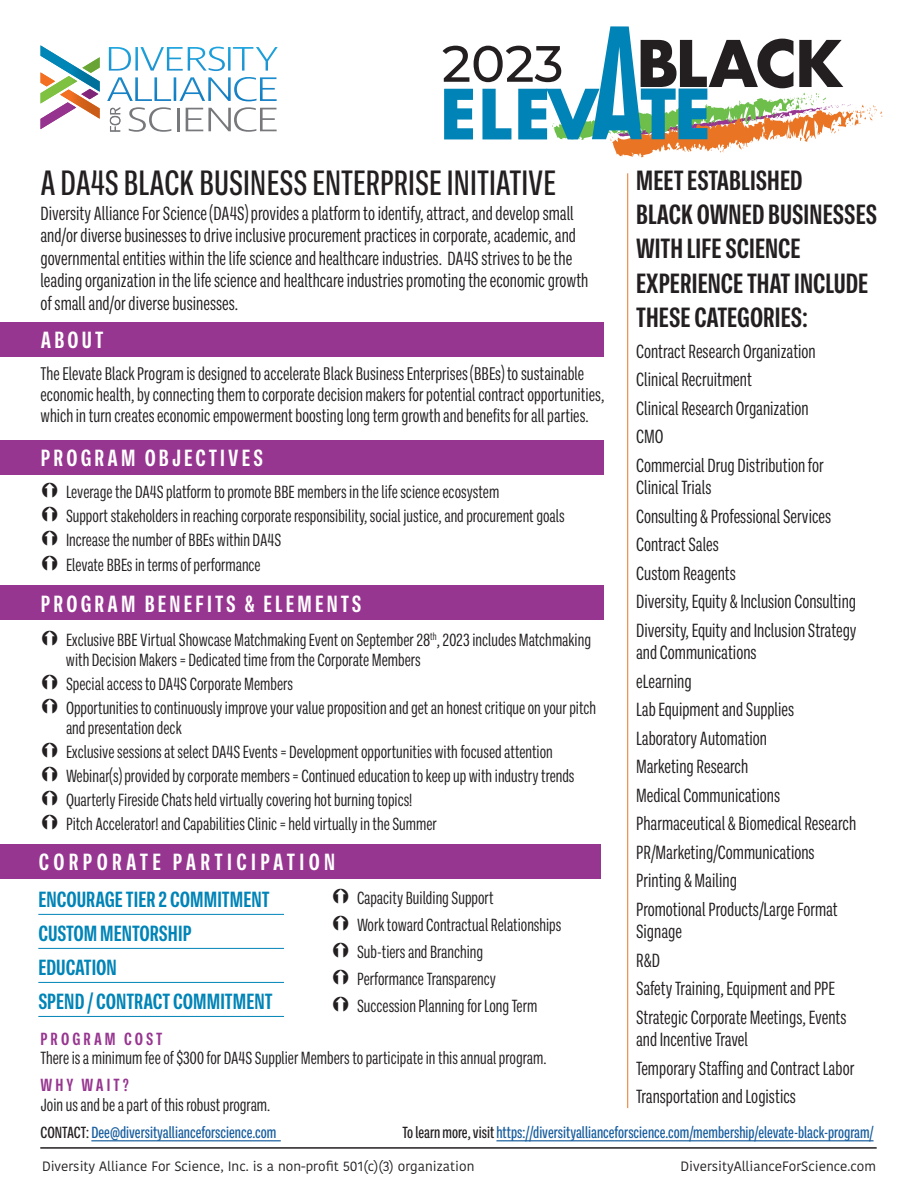
<style>
.page{position:relative;width:918px;height:1188px;background:#fff}
.page>*{position:absolute;margin:0;border:0;box-sizing:border-box;transform-origin:0 0}
.t1{font:500 51px "Montserrat";color:#231f20}
.t2{font:500 condensed 36px "Ballinger X";color:#231f20}
.t3{font:700 condensed 28.5px/34.2px "Ballinger X";color:#231f20}
.t4{font:700 condensed 24px "Ballinger X";letter-spacing:.13em;color:#fff}
.t5{font:700 condensed 24px "Ballinger X";letter-spacing:.18em;color:#fff}
.t6{font:700 condensed 22.5px/34px "Ballinger X";color:#0084b7}
.t7{font:condensed 19.5px/28.5px "Ballinger X";color:#231f20}
.t8{font:condensed 18.75px/21px "Ballinger X";color:#231f20}
.t9{font:condensed 18px/24.2px "Ballinger X";color:#231f20}
.t10{font:700 condensed 18px "Ballinger X";letter-spacing:.17em;color:#973690}
.t11{font:500 condensed 16.5px "Ballinger X";color:#175d9e}
.t12{font:13.5px "Kohinoor Devanagari";color:#231f20}
.s1{color:#231f20}
</style>
<div class="page">
<hr style="left:40px;top:1147px;width:837px;height:2px;background:#231f20">
<svg style="left:444px;top:89px;width:29px;height:50px"></svg>
<svg style="left:482px;top:89px;width:29px;height:50px"></svg>
<svg style="left:518px;top:26px;width:365px;height:132px"></svg>
<div style="left:0;top:585px;width:603px;height:35px;background:#973690"></div>
<hr style="left:91px;top:1140px;width:190px;height:1px;background:#175d9e">
<hr style="left:496px;top:1140px;width:378px;height:1px;background:#175d9e">
<hr style="left:627px;top:173px;width:1px;height:935px;background:#e87424">
<div style="left:0;top:844px;width:601px;height:34px;background:#973690"></div>
<hr style="left:38px;top:914px;width:246px;height:1px;background:#0084b7">
<hr style="left:38px;top:948px;width:246px;height:1px;background:#0084b7">
<hr style="left:38px;top:982px;width:246px;height:1px;background:#0084b7">
<hr style="left:38px;top:1016px;width:246px;height:1px;background:#0084b7">
<div style="left:0;top:322px;width:603px;height:35px;background:#973690"></div>
<div style="left:0;top:440px;width:603px;height:34px;background:#973690"></div>
<svg style="left:129px;top:107px;width:42px;height:25px"></svg>
<hr style="left:177px;top:108px;width:2px;height:23px;background:#76787b">
<svg style="left:186px;top:107px;width:91px;height:25px"></svg>
<svg style="left:110px;top:107px;width:11px;height:25px"></svg>
<svg style="left:107px;top:47px;width:171px;height:54px"></svg>
<svg style="left:40px;top:45px;width:60px;height:84px"></svg>
<h1 class="t1" style="left:442px;top:30px;width:123px">2023</h1>
<h2 class="t2" style="left:40px;top:163px;width:517px">A DA4S BLACK BUSINESS ENTERPRISE INITIATIVE</h2>
<p class="t7" style="left:40px;top:202px;width:549px;line-height:22.5px">Diversity Alliance For Science (DA4S) provides a platform to identify, attract, and develop small and/or diverse businesses to drive inclusive procurement practices in corporate, academic, and governmental entities within the life science and healthcare industries. DA4S strives to be the leading organization in the life science and healthcare industries promoting the economic growth of small and/or diverse businesses.</p>
<h3 class="t4" style="left:41px;top:327px;width:64px">ABOUT</h3>
<p class="t8" style="left:40px;top:363px;width:565px">The Elevate Black Program is designed to accelerate Black Business Enterprises (BBEs) to sustainable economic health, by connecting them to corporate decision makers for potential contract opportunities, which in turn creates economic empowerment boosting long term growth and benefits for all parties.</p>
<h3 class="t4" style="left:41px;top:445px;width:224px">PROGRAM OBJECTIVES</h3>
<p class="t9" style="left:66px;top:480px;width:500px">Leverage the DA4S platform to promote BBE members in the life science ecosystem<br>Support stakeholders in reaching corporate responsibility, social justice, and procurement goals Increase the number of BBEs within DA4S<br>Elevate BBEs in terms of performance</p>
<h3 class="t4" style="left:41px;top:590px;width:322px">PROGRAM BENEFITS &amp; ELEMENTS</h3>
<p class="t9" style="left:66px;top:630px;width:527px;line-height:19.5px">Exclusive BBE Virtual Showcase Matchmaking Event on September 28<sup>th</sup>, 2023 includes Matchmaking with Decision Makers = Dedicated time from the Corporate Members</p>
<p class="t9" style="left:66px;top:672px;width:532px">Special access to DA4S Corporate Members<br>Opportunities to continuously improve your value proposition and get an honest critique on your pitch</p>
<p class="t9" style="left:66px;top:715px;width:510px">and presentation deck<br>Exclusive sessions at select DA4S Events = Development opportunities with focused attention Webinar(s) provided by corporate members = Continued education to keep up with industry trends Quarterly Fireside Chats held virtually covering hot burning topics!<br>Pitch Accelerator! and Capabilities Clinic = held virtually in the Summer</p>
<h3 class="t5" style="left:39px;top:849px;width:298px">CORPORATE PARTICIPATION</h3>
<p class="t6" style="left:38px;top:883px;width:236px">ENCOURAGE TIER 2 COMMITMENT<br>CUSTOM MENTORSHIP<br>EDUCATION<br>SPEND / CONTRACT COMMITMENT</p>
<p class="t9" style="left:357px;top:884px;width:206px;line-height:27.2px">Capacity Building Support<br>Work toward Contractual Relationships<br>Sub-tiers and Branching<br>Performance Transparency<br>Succession Planning for Long Term</p>
<p class="t10" style="left:40px;top:1029px;width:123px">PROGRAM COST</p>
<p class="t9" style="left:40px;top:1046px;width:507px">There is a minimum fee of $300 for DA4S Supplier Members to participate in this annual program.</p>
<p class="t10" style="left:40px;top:1075px;width:90px">WHY WAIT?</p>
<p class="t9" style="left:40px;top:1093px;width:231px">Join us and be a part of this robust program.</p>
<h3 class="t3" style="left:636px;top:163px;width:243px">MEET ESTABLISHED<br>BLACK OWNED BUSINESSES<br>WITH LIFE SCIENCE<br>EXPERIENCE THAT INCLUDE<br>THESE CATEGORIES:</h3>
<p class="t7" style="left:636px;top:337px;width:189px">Contract Research Organization<br>Clinical Recruitment<br>Clinical Research Organization<br>CMO<br>Commercial Drug Distribution for</p>
<p class="t7" style="left:636px;top:473px;width:222px">Clinical Trials<br>Consulting &amp; Professional Services<br>Contract Sales<br>Custom Reagents<br>Diversity, Equity &amp; Inclusion Consulting<br>Diversity, Equity and Inclusion Strategy</p>
<p class="t7" style="left:636px;top:638px;width:222px">and Communications<br>eLearning<br>Lab Equipment and Supplies<br>Laboratory Automation<br>Marketing Research<br>Medical Communications<br>Pharmaceutical &amp; Biomedical Research<br>PR/Marketing/Communications<br>Printing &amp; Mailing<br>Promotional Products/Large Format</p>
<p class="t7" style="left:636px;top:918px;width:212px">Signage<br>R&amp;D<br>Safety Training, Equipment and PPE<br>Strategic Corporate Meetings, Events</p>
<p class="t7" style="left:636px;top:1026px;width:220px">and Incentive Travel<br>Temporary Staffing and Contract Labor<br>Transportation and Logistics</p>
<p class="t11" style="left:40px;top:1124px;width:237px"><span class="s1">CONTACT:</span> Dee@diversityallianceforscience.com</p>
<p class="t11" style="left:403px;top:1124px;width:473px"><span class="s1">To learn more, visit</span> https://diversityallianceforscience.com/membership/elevate-black-program/</p>
<p class="t12" style="left:42px;top:1158px;width:434px">Diversity Alliance For Science, Inc. is a non-profit 501(c)(3) organization</p>
<p class="t12" style="left:681px;top:1158px;width:197px">DiversityAllianceForScience.com</p>
</div>
